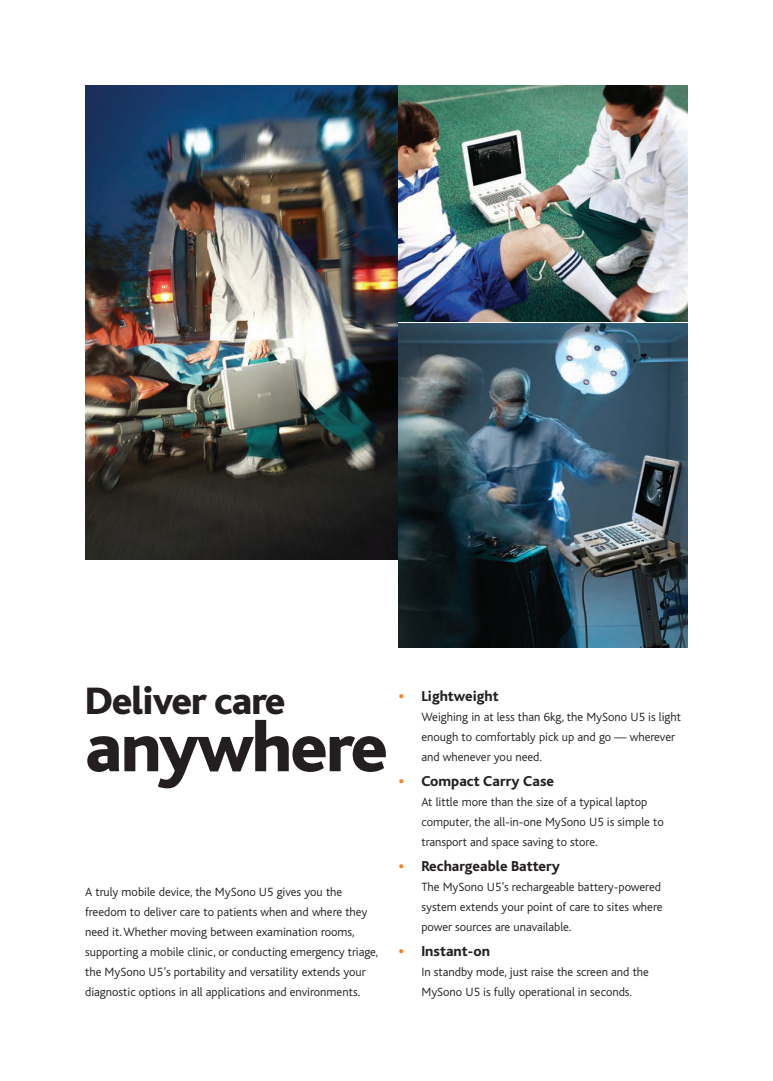
<style>
.page{position:relative;width:773px;height:1081px;background:#fff}
.page>*{position:absolute;margin:0;border:0;box-sizing:border-box;transform-origin:0 0}
.t1{font:800 72.5px "Bliss";letter-spacing:-.025em;color:#231f20}
.t2{font:800 40px "Bliss";letter-spacing:-.025em;color:#231f20}
.t3{font:800 15px "Bliss";color:#231f20}
.t4{font:300 12.5px/20px "Bliss";color:#231f20}
.s1{color:#f58220}
</style>
<div class="page">
<img style="left:85px;top:85px;width:312px;height:474px">
<img style="left:399px;top:85px;width:288px;height:562px">
<h2 class="t2" style="left:85px;top:680px;width:202px">Deliver care</h2>
<h1 class="t1" style="left:85px;top:710px;width:304px">anywhere</h1>
<p class="t4" style="left:85px;top:882px;width:295px">A truly mobile device, the MySono U5 gives you the freedom to deliver care to patients when and where they need it. Whether moving between examination rooms, supporting a mobile clinic, or conducting emergency triage, the MySono U5’s portability and versatility extends your diagnostic options in all applications and environments.</p>
<p class="t3" style="left:399px;top:688px;width:101px"><span class="s1">•</span> Lightweight</p>
<p class="t4" style="left:421px;top:707px;width:261px">Weighing in at less than 6kg, the MySono U5 is light enough to comfortably pick up and go — wherever and whenever you need.</p>
<p class="t3" style="left:399px;top:773px;width:157px"><span class="s1">•</span> Compact Carry Case</p>
<p class="t4" style="left:421px;top:792px;width:244px">At little more than the size of a typical laptop computer, the all-in-one MySono U5 is simple to transport and space saving to store.</p>
<p class="t3" style="left:399px;top:858px;width:162px"><span class="s1">•</span> Rechargeable Battery</p>
<p class="t4" style="left:421px;top:877px;width:242px">The MySono U5’s rechargeable battery-powered system extends your point of care to sites where power sources are unavailable.</p>
<p class="t3" style="left:399px;top:943px;width:92px"><span class="s1">•</span> Instant-on</p>
<p class="t4" style="left:421px;top:962px;width:229px">In standby mode, just raise the screen and the<br>MySono U5 is fully operational in seconds.</p>
</div>
